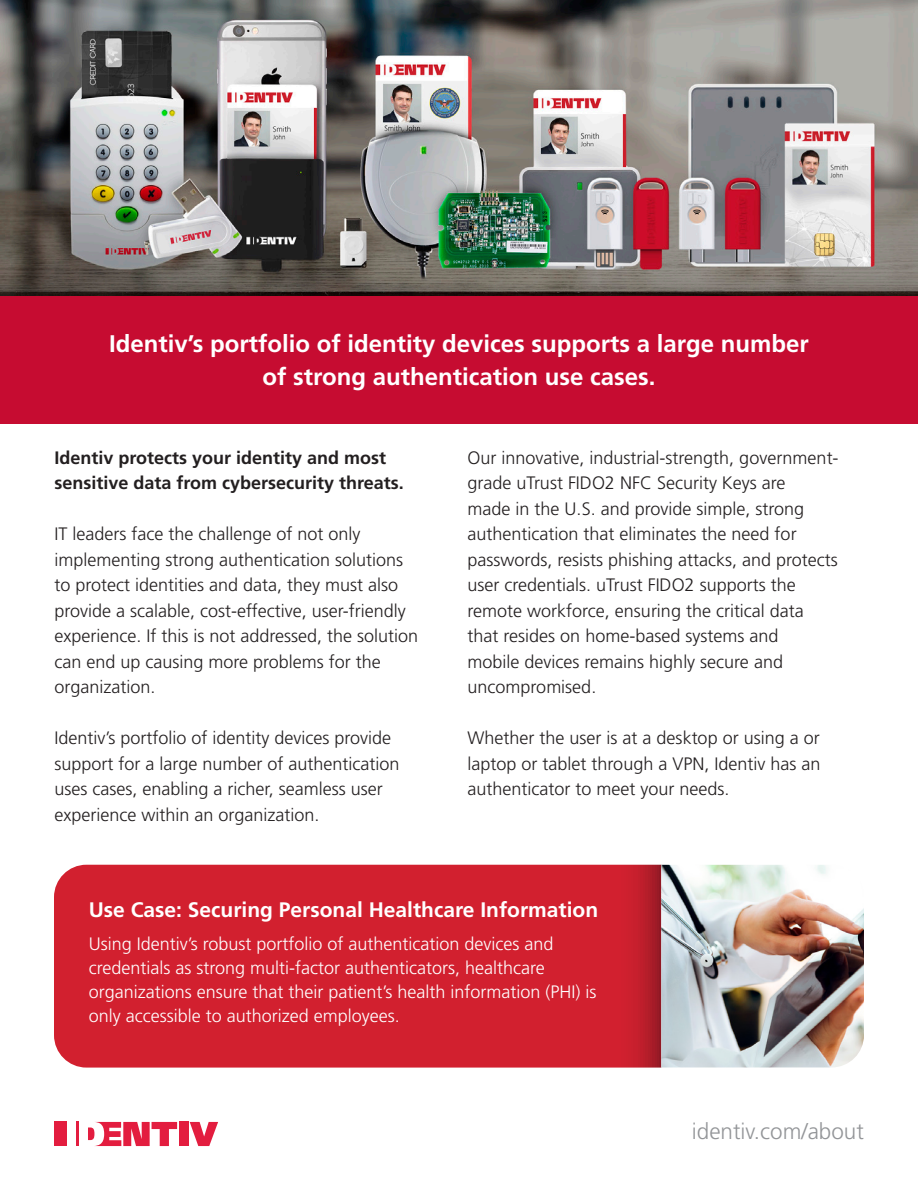
<style>
.page{position:relative;width:918px;height:1188px;background:#fff}
.page>*{position:absolute;margin:0;border:0;box-sizing:border-box;transform-origin:0 0}
.t1{font:700 24px/33px "Frutiger LT Std";color:#fff;text-align:center}
.t2{font:300 22.5px "Frutiger LT Std";color:#939598}
.t3{font:700 21px "Frutiger LT Std";color:#fff}
.t4{font:300 18px/25.5px "Frutiger LT Std";color:#231f20}
.t5{font:300 18px/24px "Frutiger LT Std";color:#fff}
.t6{font:700 18px/25.5px "Frutiger LT Std";color:#231f20}
</style>
<div class="page">
<svg style="left:190px;top:1122px;width:28px;height:24px"></svg>
<div style="left:179px;top:1122px;width:9px;height:24px;background:#e31d3f"></div>
<svg style="left:88px;top:1122px;width:89px;height:24px"></svg>
<hr style="left:76px;top:1122px;width:3px;height:24px;background:#e31d3f">
<div style="left:54px;top:1122px;width:12px;height:24px;background:#e31d3f"></div>
<div style="left:54px;top:865px;width:607px;height:203px;background:#d2202f"></div>
<img style="left:661px;top:865px;width:203px;height:202px">
<div style="left:0;top:296px;width:918px;height:127px;background:#c60c31"></div>
<img style="left:0;top:0;width:918px;height:296px">
<p class="t1" style="left:109px;top:327px;width:701px">Identiv’s portfolio of identity devices supports a large number of strong authentication use cases.</p>
<p class="t6" style="left:54px;top:445px;width:351px">Identiv protects your identity and most sensitive data from cybersecurity threats.</p>
<p class="t4" style="left:54px;top:522px;width:365px">IT leaders face the challenge of not only implementing strong authentication solutions to protect identities and data, they must also provide a scalable, cost-effective, user-friendly experience. If this is not addressed, the solution can end up causing more problems for the organization.</p>
<p class="t4" style="left:54px;top:726px;width:347px">Identiv’s portfolio of identity devices provide support for a large number of authentication uses cases, enabling a richer, seamless user experience within an organization.</p>
<p class="t4" style="left:468px;top:445px;width:373px">Our innovative, industrial-strength, government&shy;grade uTrust FIDO2 NFC Security Keys are<br>made in the U.S. and provide simple, strong authentication that eliminates the need for passwords, resists phishing attacks, and protects user credentials. uTrust FIDO2 supports the remote workforce, ensuring the critical data that resides on home-based systems and<br>mobile devices remains highly secure and uncompromised.</p>
<p class="t4" style="left:468px;top:726px;width:354px;text-align:justify">Whether the user is at a desktop or using a or laptop or tablet through a VPN, Identiv has an authenticator to meet your needs.</p>
<p class="t3" style="left:89px;top:897px;width:511px">Use Case: Securing Personal Healthcare Information</p>
<p class="t5" style="left:89px;top:932px;width:509px">Using Identiv’s robust portfolio of authentication devices and credentials as strong multi-factor authenticators, healthcare organizations ensure that their patient’s health information (PHI) is only accessible to authorized employees.</p>
<p class="t2" style="left:692px;top:1118px;width:174px">identiv.com/about</p>
</div>
